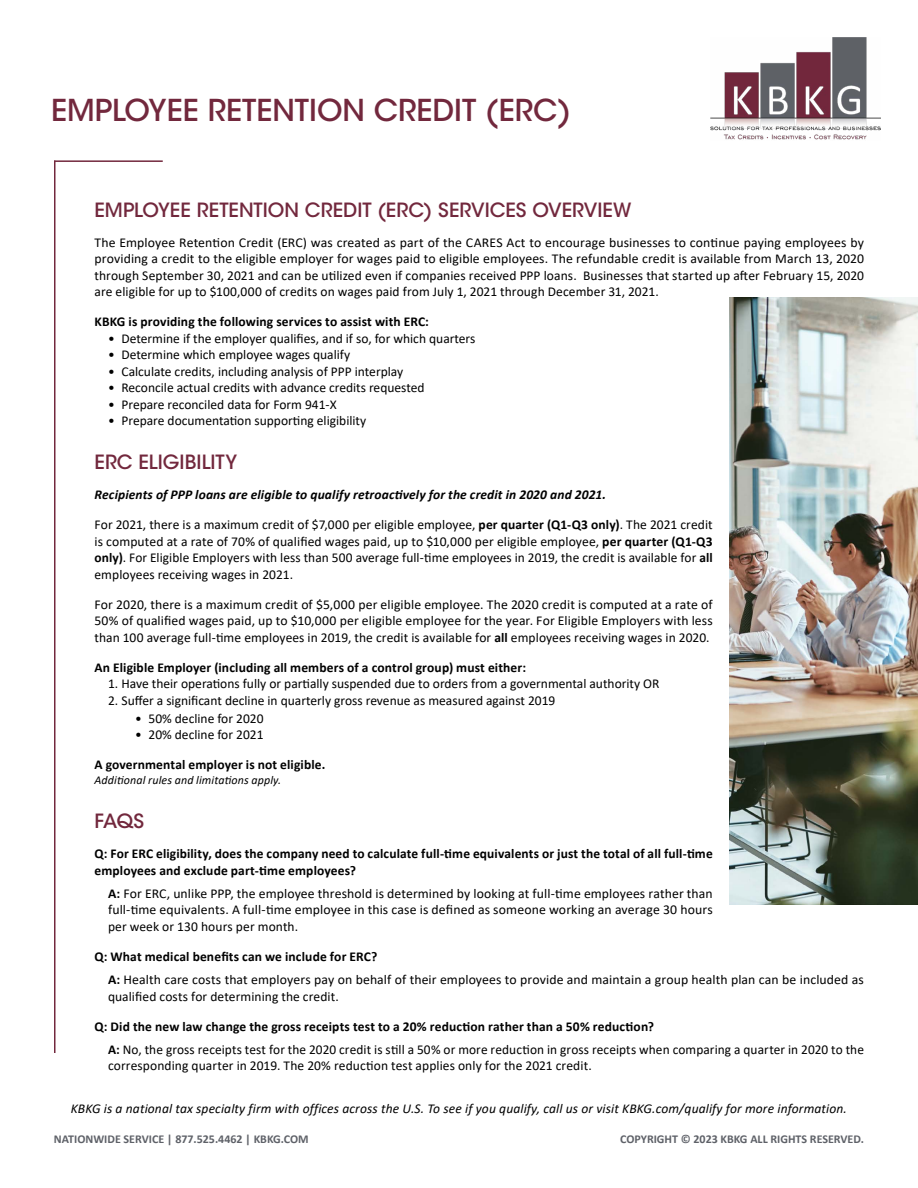
<style>
.page{position:relative;width:918px;height:1188px;background:#fff}
.page>*{position:absolute;margin:0;border:0;box-sizing:border-box;transform-origin:0 0}
.t1{font:500 30px "ITC Avant Garde Std";color:#72283d}
.t2{font:500 19.5px "ITC Avant Garde Std";color:#72283d}
.t3{font:13.5px/16.5px "Calibri";letter-spacing:.005em;color:#000;text-align:justify}
.t4{font:700 13.5px/16.5px "Calibri";letter-spacing:.01em;color:#000}
.t5{font:italic 13.5px "Calibri";letter-spacing:.01em;color:#000}
.t6{font:italic 700 13.5px "Calibri";letter-spacing:.01em;color:#000}
.t7{font:700 12px "Calibri";color:#5e6168}
.t8{font:italic 12px "Calibri";letter-spacing:.01em;color:#000}
.s1{font-weight:700}
</style>
<div class="page">
<img style="left:711px;top:38px;width:169px;height:102px">
<hr style="left:54px;top:161px;width:2px;height:892px;background:#72283d">
<hr style="left:54px;top:160px;width:109px;height:2px;background:#72283d">
<img style="left:729px;top:297px;width:189px;height:607px">
<h1 class="t1" style="left:51px;top:92px;width:521px">EMPLOYEE RETENTION CREDIT (ERC)</h1>
<h2 class="t2" style="left:94px;top:198px;width:538px">EMPLOYEE RETENTION CREDIT (ERC) SERVICES OVERVIEW</h2>
<p class="t3" style="left:94px;top:234px;width:771px">The Employee Retention Credit (ERC) was created as part of the CARES Act to encourage businesses to continue paying employees by providing a credit to the eligible employer for wages paid to eligible employees. The refundable credit is available from March 13, 2020 through September 30, 2021 and can be utilized even if companies received PPP loans. Businesses that started up after February 15, 2020 are eligible for up to $100,000 of credits on wages paid from July 1, 2021 through December 31, 2021.</p>
<p class="t4" style="left:94px;top:314px;width:336px">KBKG is providing the following services to assist with ERC:</p>
<p class="t3" style="left:108px;top:330px;width:369px">• Determine if the employer qualifies, and if so, for which quarters</p>
<p class="t3" style="left:108px;top:346px;width:244px">• Determine which employee wages qualify</p>
<p class="t3" style="left:108px;top:363px;width:297px">• Calculate credits, including analysis of PPP interplay</p>
<p class="t3" style="left:108px;top:379px;width:318px">• Reconcile actual credits with advance credits requested</p>
<p class="t3" style="left:108px;top:396px;width:230px">• Prepare reconciled data for Form 941-X</p>
<p class="t3" style="left:108px;top:412px;width:260px">• Prepare documentation supporting eligibility</p>
<h2 class="t2" style="left:94px;top:450px;width:144px">ERC ELIGIBILITY</h2>
<p class="t6" style="left:94px;top:485px;width:513px">Recipients of PPP loans are eligible to qualify retroactively for the credit in 2020 and 2021.</p>
<p class="t3" style="left:94px;top:516px;width:620px">For 2021, there is a maximum credit of $7,000 per eligible employee, <span class="s1">per quarter (Q1-Q3 only)</span>. The 2021 credit is computed at a rate of 70% of qualified wages paid, up to $10,000 per eligible employee, <span class="s1">per quarter (Q1-Q3 only)</span>. For Eligible Employers with less than 500 average full-time employees in 2019, the credit is available for <span class="s1">all </span>employees receiving wages in 2021.</p>
<p class="t3" style="left:94px;top:596px;width:620px">For 2020, there is a maximum credit of $5,000 per eligible employee. The 2020 credit is computed at a rate of 50% of qualified wages paid, up to $10,000 per eligible employee for the year. For Eligible Employers with less than 100 average full-time employees in 2019, the credit is available for <span class="s1">all</span> employees receiving wages in 2020.</p>
<p class="t4" style="left:94px;top:659px;width:433px">An Eligible Employer (including all members of a control group) must either:</p>
<p class="t3" style="left:108px;top:675px;width:553px">1. Have their operations fully or partially suspended due to orders from a governmental authority OR</p>
<p class="t3" style="left:108px;top:692px;width:449px">2. Suffer a significant decline in quarterly gross revenue as measured against 2019</p>
<p class="t3" style="left:135px;top:710px;width:130px">• 50% decline for 2020</p>
<p class="t3" style="left:135px;top:726px;width:130px">• 20% decline for 2021</p>
<p class="t4" style="left:94px;top:756px;width:232px">A governmental employer is not eligible.</p>
<p class="t8" style="left:94px;top:772px;width:188px">Additional rules and limitations apply.</p>
<h2 class="t2" style="left:94px;top:809px;width:51px">FAQS</h2>
<p class="t4" style="left:94px;top:845px;width:620px">Q: For ERC eligibility, does the company need to calculate full-time equivalents or just the total of all full-time employees and exclude part-time employees?</p>
<p class="t3" style="left:108px;top:885px;width:606px"><span class="s1">A:</span> For ERC, unlike PPP, the employee threshold is determined by looking at full-time employees rather than full-time equivalents. A full-time employee in this case is defined as someone working an average 30 hours per week or 130 hours per month.</p>
<p class="t3" style="left:108px;top:944px;width:757px;line-height:23.2px;text-indent:-14px"><span class="s1">Q: What medical benefits can we include for ERC?<br>A:</span> Health care costs that employers pay on behalf of their employees to provide and maintain a group health plan can be included as</p>
<p class="t3" style="left:108px;top:988px;width:232px">qualified costs for determining the credit.</p>
<p class="t3" style="left:108px;top:1014px;width:758px;line-height:23.2px;text-indent:-14px"><span class="s1">Q: Did the new law change the gross receipts test to a 20% reduction rather than a 50% reduction?<br>A:</span> No, the gross receipts test for the 2020 credit is still a 50% or more reduction in gross receipts when comparing a quarter in 2020 to the</p>
<p class="t3" style="left:108px;top:1057px;width:485px">corresponding quarter in 2019. The 20% reduction test applies only for the 2021 credit.</p>
<p class="t5" style="left:71px;top:1100px;width:778px">KBKG is a national tax specialty firm with offices across the U.S. To see if you qualify, call us or visit KBKG.com/qualify for more information.</p>
<p class="t7" style="left:54px;top:1131px;width:256px">NATIONWIDE SERVICE | 877.525.4462 | KBKG.COM</p>
<p class="t7" style="left:620px;top:1131px;width:245px">COPYRIGHT © 2023 KBKG ALL RIGHTS RESERVED.</p>
</div>
